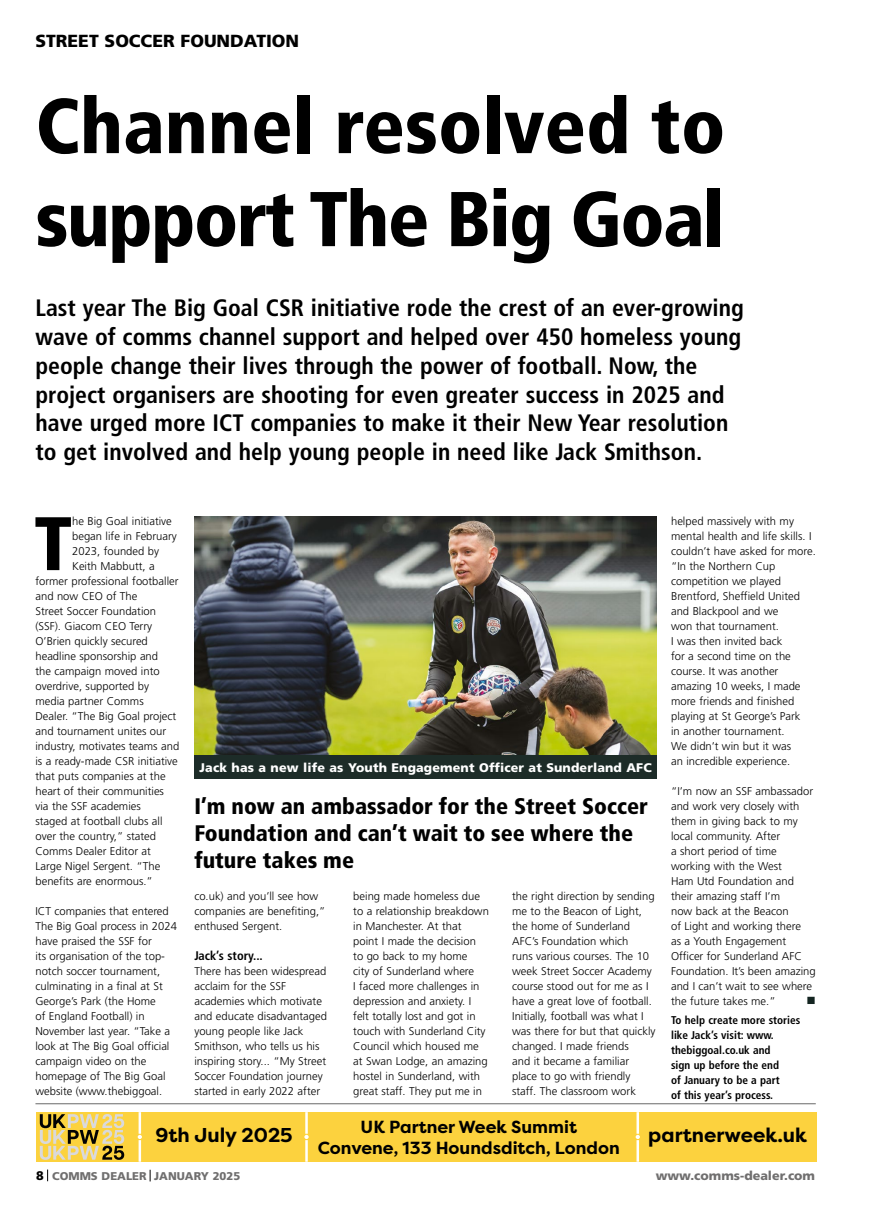
<style>
.page{position:relative;width:869px;height:1205px;background:#fff}
.page>*{position:absolute;margin:0;border:0;box-sizing:border-box;transform-origin:0 0}
.t1{font:900 condensed 77.5px/93px "Frutiger";letter-spacing:-.02em;color:#000}
.t2{font:900 condensed 75.75px "Frutiger";color:#000}
.t3{font:700 condensed 23.75px/28.8px "Frutiger";color:#000}
.t4{font:900 condensed 22.5px/27px "Frutiger";color:#000}
.t5{font:700 20px "Filson Pro";color:#000}
.t6{font:700 17.5px/21px "Filson Pro";color:#000;text-align:center}
.t7{font:900 17.5px "Frutiger";color:#000}
.t8{font:900 12.5px "Frutiger";letter-spacing:.01em;color:#fff}
.t9{font:900 12.5px "Frutiger";color:#706f6f}
.t10{font:700 condensed 12.5px "Frutiger";color:#000}
.t11{font:12.5px "Wingdings";color:#142521}
.t12{font:300 11.25px/15px "Frutiger";color:#000}
.t13{font:700 condensed 11.25px/15px "Frutiger";color:#000}
.t14{font:900 11.25px "Frutiger";color:#706f6f}
.s1{font-size:12.5px;color:#000}
</style>
<div class="page">
<img style="left:194px;top:517px;width:462px;height:238px">
<svg style="left:47px;top:1169px;width:1px;height:12px"></svg>
<hr style="left:35px;top:1103px;width:780px;height:1px;background:#878787">
<div style="left:194px;top:755px;width:462px;height:24px;background:#1d2c28"></div>
<div style="left:36px;top:1112px;width:780px;height:49px;background:#fcd23e"></div>
<svg style="left:40px;top:1114px;width:84px;height:46px"></svg>
<hr style="left:305px;top:1112px;width:2px;height:21px;background:#fff">
<hr style="left:138px;top:1112px;width:3px;height:21px;background:#fff">
<hr style="left:636px;top:1112px;width:2px;height:21px;background:#fff">
<hr style="left:305px;top:1140px;width:2px;height:21px;background:#fff">
<hr style="left:138px;top:1140px;width:3px;height:21px;background:#fff">
<hr style="left:636px;top:1140px;width:2px;height:21px;background:#fff">
<svg style="left:304px;top:1135px;width:4px;height:4px"></svg>
<svg style="left:138px;top:1135px;width:4px;height:4px"></svg>
<svg style="left:635px;top:1135px;width:4px;height:4px"></svg>
<h3 class="t7" style="left:35px;top:31px;width:265px">STREET SOCCER FOUNDATION</h3>
<h1 class="t1" style="left:35px;top:80px;width:691px">Channel resolved to support The Big Goal</h1>
<p class="t3" style="left:35px;top:294px;width:709px">Last year The Big Goal CSR initiative rode the crest of an ever-growing wave of comms channel support and helped over 450 homeless young people change their lives through the power of football. Now, the project organisers are shooting for even greater success in 2025 and have urged more ICT companies to make it their New Year resolution to get involved and help young people in need like Jack Smithson.</p>
<h2 class="t2" style="left:34px;top:498px;width:39px">T</h2>
<p class="t12" style="left:72px;top:514px;width:101px">he Big Goal initiative</p>
<p class="t12" style="left:72px;top:529px;width:106px">began life in February</p>
<p class="t12" style="left:72px;top:544px;width:88px">2023, founded by</p>
<p class="t12" style="left:72px;top:559px;width:84px">Keith Mabbutt, a</p>
<p class="t12" style="left:35px;top:574px;width:144px">former professional footballer</p>
<p class="t12" style="left:35px;top:589px;width:103px">and now CEO of The</p>
<p class="t12" style="left:35px;top:604px;width:122px">Street Soccer Foundation</p>
<p class="t12" style="left:35px;top:619px;width:118px">(SSF). Giacom CEO Terry</p>
<p class="t12" style="left:35px;top:634px;width:114px">O’Brien quickly secured</p>
<p class="t12" style="left:35px;top:649px;width:124px">headline sponsorship and</p>
<p class="t12" style="left:35px;top:664px;width:126px">the campaign moved into</p>
<p class="t12" style="left:35px;top:679px;width:115px">overdrive, supported by</p>
<p class="t12" style="left:35px;top:694px;width:110px">media partner Comms</p>
<p class="t12" style="left:35px;top:709px;width:142px">Dealer. “The Big Goal project</p>
<p class="t12" style="left:35px;top:724px;width:132px">and tournament unites our</p>
<p class="t12" style="left:35px;top:739px;width:145px">industry, motivates teams and</p>
<p class="t12" style="left:35px;top:754px;width:144px">is a ready-made CSR initiative</p>
<p class="t12" style="left:35px;top:769px;width:132px">that puts companies at the</p>
<p class="t12" style="left:35px;top:784px;width:130px">heart of their communities</p>
<p class="t12" style="left:35px;top:799px;width:107px">via the SSF academies</p>
<p class="t12" style="left:35px;top:814px;width:128px">staged at football clubs all</p>
<p class="t12" style="left:35px;top:829px;width:122px">over the country,” stated</p>
<p class="t12" style="left:35px;top:844px;width:117px">Comms Dealer Editor at</p>
<p class="t12" style="left:35px;top:859px;width:126px">Large Nigel Sergent. “The</p>
<p class="t12" style="left:35px;top:874px;width:119px">benefits are enormous.”</p>
<p class="t12" style="left:35px;top:904px;width:143px">ICT companies that entered<br>The Big Goal process in 2024 have praised the SSF for<br>its organisation of the top&shy;notch soccer tournament, culminating in a final at St<br>George’s Park (the Home<br>of England Football) in<br>November last year. “Take a look at The Big Goal official campaign video on the homepage of The Big Goal website (www.thebiggoal.</p>
<p class="t8" style="left:199px;top:760px;width:453px">Jack has a new life as Youth Engagement Officer at Sunderland AFC</p>
<h3 class="t4" style="left:194px;top:792px;width:455px">I’m now an ambassador for the Street Soccer<br>Foundation and can’t wait to see where the future takes me</h3>
<p class="t12" style="left:194px;top:888px;width:133px">co.uk) and you’ll see how companies are benefiting,” enthused Sergent.</p>
<p class="t10" style="left:194px;top:948px;width:70px">Jack’s story...</p>
<p class="t12" style="left:194px;top:964px;width:134px">There has been widespread acclaim for the SSF academies which motivate and educate disadvantaged young people like Jack<br>Smithson, who tells us his inspiring story... “My Street<br>Soccer Foundation journey started in early 2022 after</p>
<p class="t12" style="left:353px;top:889px;width:137px">being made homeless due to a relationship breakdown in Manchester. At that point I made the decision<br>to go back to my home<br>city of Sunderland where<br>I faced more challenges in depression and anxiety. I felt totally lost and got in touch with Sunderland City<br>Council which housed me at Swan Lodge, an amazing hostel in Sunderland, with great staff. They put me in</p>
<p class="t12" style="left:512px;top:889px;width:145px">the right direction by sending me to the Beacon of Light, the home of Sunderland<br>AFC’s Foundation which<br>runs various courses. The 10 week Street Soccer Academy course stood out for me as I have a great love of football.<br>Initially, football was what I was there for but that quickly changed. I made friends<br>and it became a familiar place to go with friendly staff. The classroom work</p>
<p class="t12" style="left:670px;top:514px;width:146px">helped massively with my mental health and life skills. I couldn’t have asked for more. “In the Northern Cup competition we played<br>Brentford, Sheffield United and Blackpool and we<br>won that tournament.<br>I was then invited back<br>for a second time on the course. It was another amazing 10 weeks, I made more friends and finished playing at St George’s Park<br>in another tournament.<br>We didn’t win but it was<br>an incredible experience.</p>
<p class="t12" style="left:670px;top:784px;width:146px">“I’m now an SSF ambassador and work very closely with them in giving back to my local community. After<br>a short period of time working with the West<br>Ham Utd Foundation and their amazing staff I’m<br>now back at the Beacon<br>of Light and working there<br>as a Youth Engagement<br>Officer for Sunderland AFC<br>Foundation. It’s been amazing and I can’t wait to see where the future takes me.”</p>
<p class="t11" style="left:806px;top:994px;width:11px">■</p>
<p class="t13" style="left:670px;top:1012px;width:131px">To help create more stories like Jack’s visit: www. thebiggoal.co.uk and<br>sign up before the end<br>of January to be a part<br>of this year’s process.</p>
<h3 class="t6" style="left:318px;top:1116px;width:303px">UK Partner Week Summit<br>Convene, 133 Houndsditch, London</h3>
<h3 class="t5" style="left:155px;top:1122px;width:139px">9th July 2025</h3>
<h3 class="t5" style="left:648px;top:1122px;width:160px">partnerweek.uk</h3>
<p class="t14" style="left:36px;top:1169px;width:205px"><span class="s1">8</span> COMMS DEALER JANUARY 2025</p>
<p class="t9" style="left:655px;top:1168px;width:161px">www.comms-dealer.com</p>
</div>
